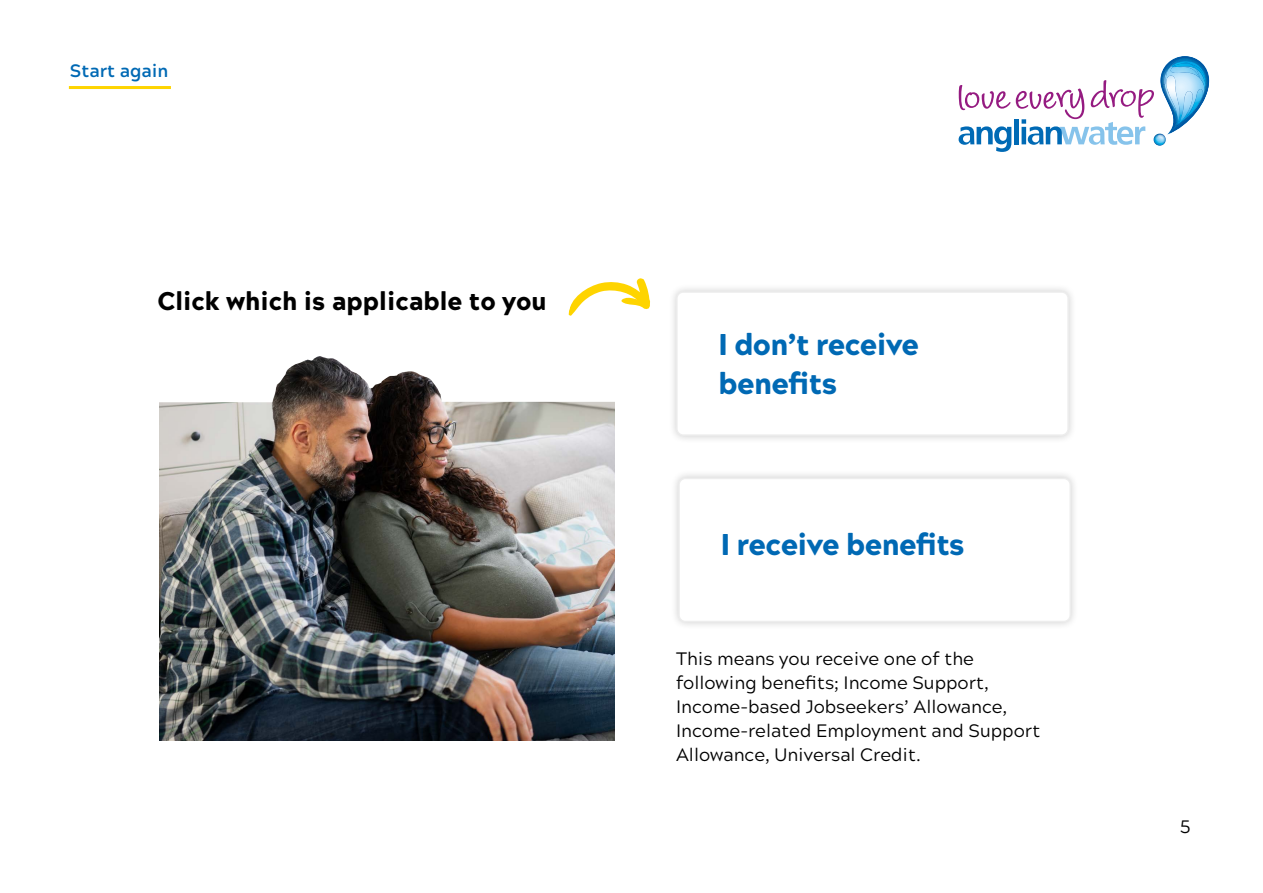
<style>
.page{position:relative;width:1263px;height:893px;background:#fff}
.page>*{position:absolute;margin:0;border:0;box-sizing:border-box;transform-origin:0 0}
.t1{font:900 30px/38.5px "Acherus Grotesque";letter-spacing:-.02em;color:#0069b4}
.t2{font:900 25.5px "Acherus Grotesque";color:#000}
.t3{font:18px/24px "Acherus Grotesque";color:#000}
.t4{font:700 18px "Acherus Grotesque";color:#0069b4}
</style>
<div class="page">
<div style="left:670px;top:470px;width:409px;height:160px;background:#000;opacity:.2"></div>
<div style="left:679px;top:478px;width:391px;height:143px;background:#fff;border-radius:6px"></div>
<div style="left:678px;top:478px;width:393px;height:144px;border:2px solid #ededed;border-radius:6px"></div>
<div style="left:668px;top:283px;width:409px;height:161px;background:#000;opacity:.2"></div>
<div style="left:677px;top:292px;width:391px;height:143px;background:#fff;border-radius:6px"></div>
<div style="left:676px;top:291px;width:393px;height:145px;border:2px solid #ededed;border-radius:6px"></div>
<svg style="left:958px;top:56px;width:251px;height:96px"></svg>
<svg style="left:569px;top:278px;width:81px;height:38px"></svg>
<img style="left:159px;top:402px;width:455px;height:338px">
<svg style="left:272px;top:356px;width:290px;height:46px"></svg>
<hr style="left:69px;top:86px;width:102px;height:3px;background:#fed400">
<p class="t4" style="left:70px;top:55px;width:100px">Start again</p>
<h2 class="t2" style="left:157px;top:279px;width:391px">Click which is applicable to you</h2>
<h1 class="t1" style="left:718px;top:324px;width:202px">I don’t receive benefits</h1>
<h1 class="t1" style="left:721px;top:523px;width:245px">I receive benefits</h1>
<p class="t3" style="left:676px;top:645px;width:366px">This means you receive one of the following benefits; Income Support, Income-based Jobseekers’ Allowance, Income-related Employment and Support Allowance, Universal Credit.</p>
<p class="t3" style="left:1180px;top:814px;width:12px">5</p>
</div>
